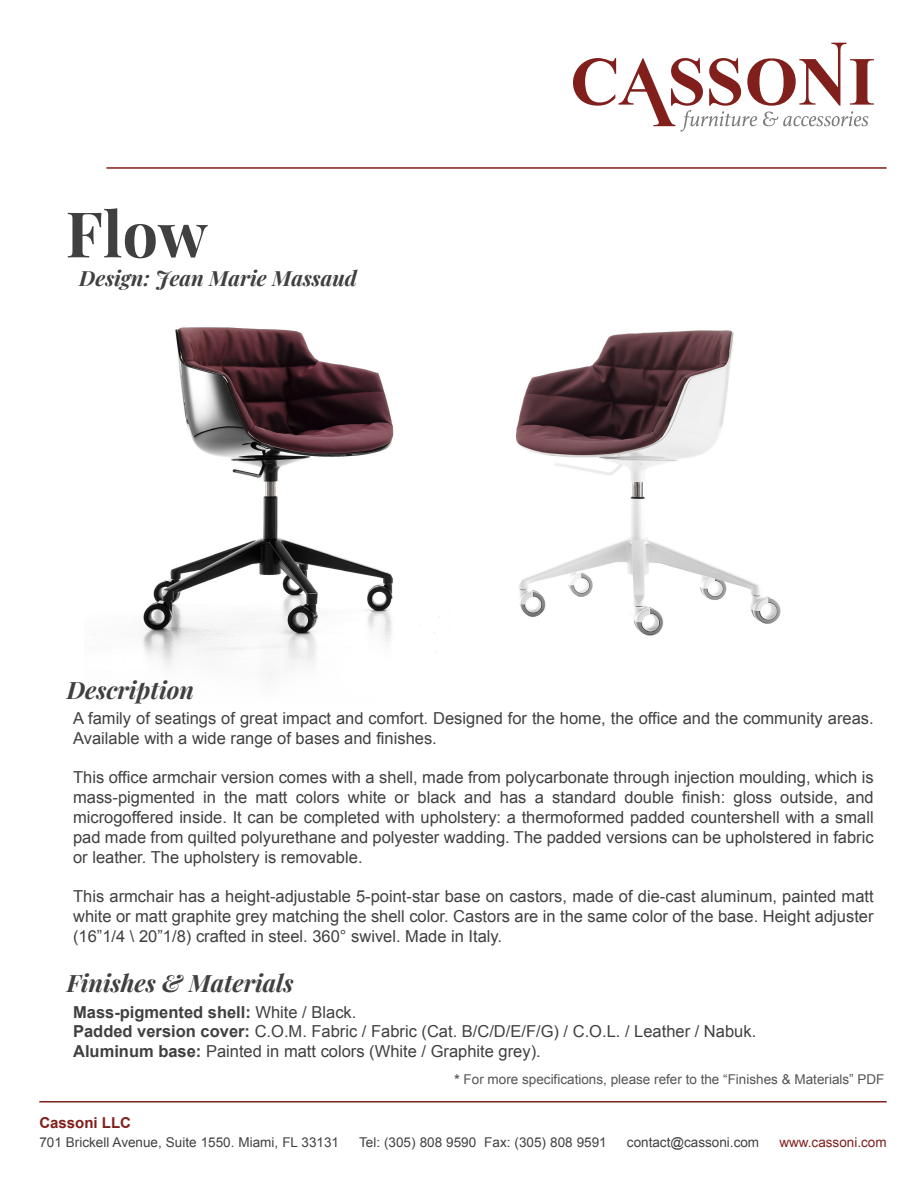
<style>
.page{position:relative;width:918px;height:1188px;background:#fff}
.page>*{position:absolute;margin:0;border:0;box-sizing:border-box;transform-origin:0 0}
.t1{font:700 63px "Playfair Display";color:#404041}
.t2{font:italic 700 24px "Playfair Display";color:#404041}
.t3{font:italic 700 21px "Playfair Display";color:#404041}
.t4{font:16.5px/19.8px "Arial";color:#404041}
.t5{font:700 15px "Arial";color:#801f1b}
.t6{font:13.5px "Arial";color:#414042}
.t7{font:13.5px "Arial";color:#545454}
.t8{font:13.5px "Arial";color:#801f1b}
.s1{font-weight:700}
</style>
<div class="page">
<img style="left:113px;top:327px;width:668px;height:322px">
<svg style="left:573px;top:43px;width:301px;height:89px"></svg>
<hr style="left:106px;top:167px;width:781px;height:2px;background:#801f1b">
<hr style="left:39px;top:1101px;width:848px;height:2px;background:#801f1b">
<h1 class="t1" style="left:66px;top:184px;width:144px">Flow</h1>
<p class="t3" style="left:79px;top:261px;width:279px">Design: Jean Marie Massaud</p>
<h2 class="t2" style="left:67px;top:670px;width:129px">Description</h2>
<p class="t4" style="left:73px;top:708px;width:802px">A family of seatings of great impact and comfort. Designed for the home, the office and the community areas.<br>Available with a wide range of bases and finishes.</p>
<p class="t4" style="left:73px;top:768px;width:802px;text-align:justify">This office armchair version comes with a shell, made from polycarbonate through injection moulding, which is mass-pigmented in the matt colors white or black and has a standard double finish: gloss outside, and microgoffered inside. It can be completed with upholstery: a thermoformed padded countershell with a small pad made from quilted polyurethane and polyester wadding. The padded versions can be upholstered in fabric or leather. The upholstery is removable.</p>
<p class="t4" style="left:73px;top:887px;width:802px;text-align:justify">This armchair has a height-adjustable 5-point-star base on castors, made of die-cast aluminum, painted matt white or matt graphite grey matching the shell color. Castors are in the same color of the base. Height adjuster (16”1/4 \ 20”1/8) crafted in steel. 360° swivel. Made in Italy.</p>
<h2 class="t2" style="left:67px;top:964px;width:228px">Finishes &amp; Materials</h2>
<p class="t4" style="left:73px;top:1002px;width:685px"><span class="s1">Mass-pigmented shell:</span> White / Black.<br><span class="s1">Padded version cover:</span> C.O.M. Fabric / Fabric (Cat. B/C/D/E/F/G) / C.O.L. / Leather / Nabuk.<br><span class="s1">Aluminum base:</span> Painted in matt colors (White / Graphite grey).</p>
<p class="t7" style="left:455px;top:1070px;width:431px"><span class="s1">*</span> For more specifications, please refer to the “Finishes &amp; Materials” PDF</p>
<p class="t5" style="left:39px;top:1113px;width:93px">Cassoni LLC</p>
<p class="t6" style="left:39px;top:1134px;width:301px">701 Brickell Avenue, Suite 1550. Miami, FL 33131</p>
<p class="t6" style="left:359px;top:1134px;width:249px">Tel: (305) 808 9590 Fax: (305) 808 9591</p>
<p class="t6" style="left:627px;top:1134px;width:134px">contact@cassoni.com</p>
<p class="t8" style="left:779px;top:1134px;width:109px">www.cassoni.com</p>
</div>
